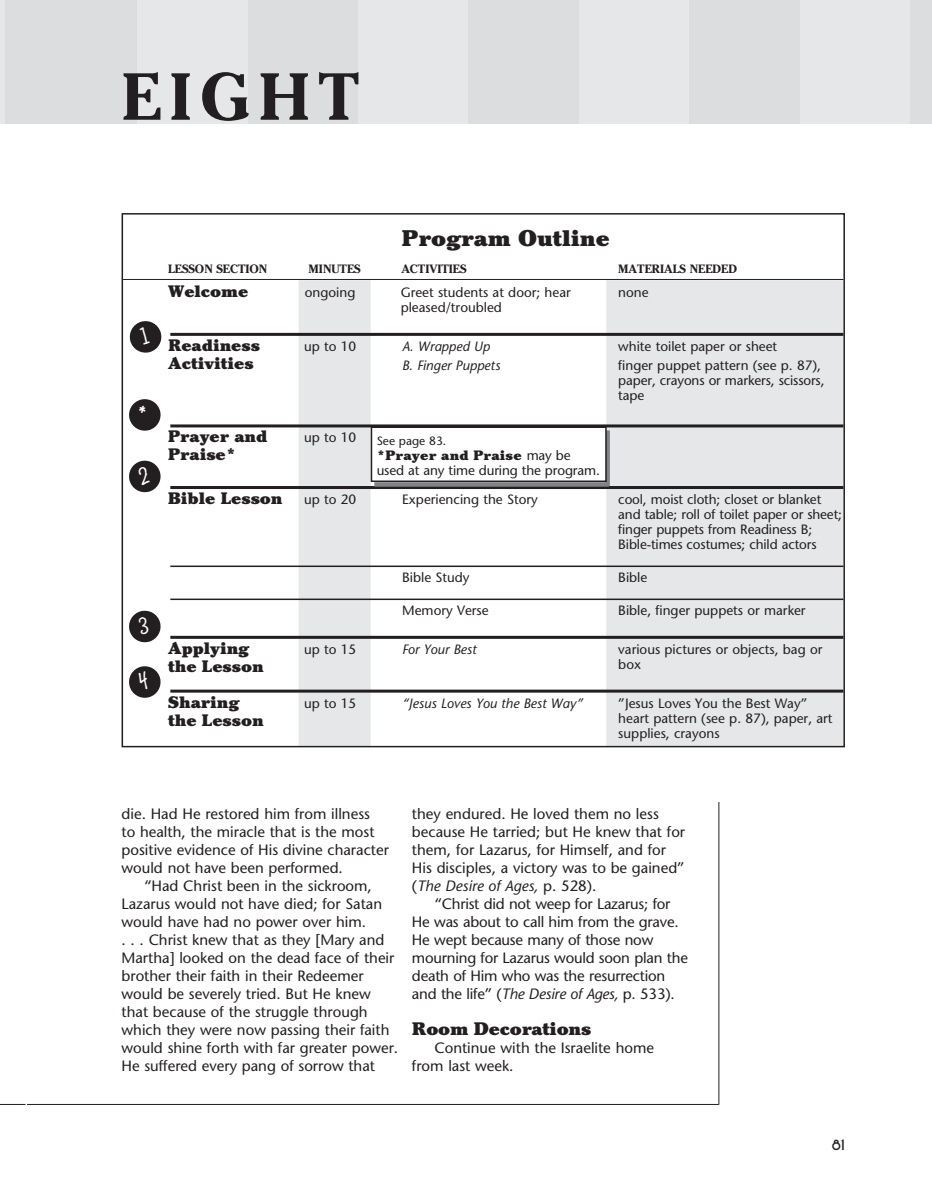
<style>
.page{position:relative;width:932px;height:1202px;background:#fff}
.page>*{position:absolute;margin:0;border:0;box-sizing:border-box;transform-origin:0 0}
.t1{font:700 66px "Cheltenham";letter-spacing:.125em;color:#231f20}
.Readiness{font:900 22.5px "Cheltenham";color:#231f20}
.Activities_Subhead{font:900 18px "Cheltenham";letter-spacing:-.01em;color:#231f20}
.Program_Tabs{font:900 16.5px "Cheltenham";color:#231f20}
.t2{font:15px/18px "Stone Sans";color:#231f20}
.t3{font:700 15px "New Garden";color:#231f20}
.Program_Tabs-2{font:13.5px/15px "Stone Sans";color:#231f20}
.Program_Tabs-3{font:italic 13.5px "Stone Sans";color:#231f20}
.Readiness-2{font:700 12px "Cheltenham";color:#231f20}
.t4{font:12px "Stone Sans";color:#231f20}
.s1{font-family:"Cheltenham";font-weight:900}
.s2{font-style:italic}
</style>
<div class="page">
<div style="left:606px;top:280px;width:237px;height:466px;background:#e6e7e9"></div>
<div style="left:298px;top:280px;width:72px;height:466px;background:#e6e7e9"></div>
<hr style="left:123px;top:279px;width:720px;height:1px;background:#231f20">
<hr style="left:170px;top:333px;width:673px;height:3px;background:#231f20">
<hr style="left:170px;top:424px;width:673px;height:3px;background:#231f20">
<hr style="left:170px;top:486px;width:673px;height:3px;background:#231f20">
<hr style="left:170px;top:565px;width:673px;height:2px;background:#231f20">
<hr style="left:170px;top:598px;width:673px;height:2px;background:#231f20">
<hr style="left:170px;top:636px;width:673px;height:3px;background:#231f20">
<hr style="left:170px;top:689px;width:673px;height:3px;background:#231f20">
<hr style="left:27px;top:1104px;width:691px;height:1px;background:#231f20">
<hr style="left:718px;top:802px;width:1px;height:302px;background:#231f20">
<div style="left:0;top:0;width:5px;height:123px;background:#e6e7e9"></div>
<div style="left:5px;top:0;width:22px;height:123px;background:#dcdddf"></div>
<div style="left:27px;top:0;width:110px;height:123px;background:#dcdddf"></div>
<div style="left:137px;top:0;width:111px;height:123px;background:#e6e7e9"></div>
<div style="left:248px;top:0;width:110px;height:123px;background:#dcdddf"></div>
<div style="left:358px;top:0;width:110px;height:123px;background:#e6e7e9"></div>
<div style="left:468px;top:0;width:111px;height:123px;background:#dcdddf"></div>
<div style="left:579px;top:0;width:110px;height:123px;background:#e6e7e9"></div>
<div style="left:689px;top:0;width:111px;height:123px;background:#dcdddf"></div>
<div style="left:800px;top:0;width:110px;height:123px;background:#e6e7e9"></div>
<div style="left:910px;top:0;width:22px;height:123px;background:#dcdddf"></div>
<svg style="left:0;top:1104px;width:26px;height:1px"></svg>
<svg style="left:374px;top:482px;width:231px;height:4px"></svg>
<svg style="left:605px;top:430px;width:5px;height:56px"></svg>
<div style="left:371px;top:426px;width:235px;height:56px;border:2px solid #231f20"></div>
<svg style="left:129px;top:321px;width:33px;height:32px"></svg>
<svg style="left:129px;top:399px;width:32px;height:32px"></svg>
<svg style="left:129px;top:460px;width:32px;height:33px"></svg>
<svg style="left:129px;top:610px;width:32px;height:33px"></svg>
<svg style="left:129px;top:666px;width:32px;height:32px"></svg>
<p class="t1" style="left:122px;top:57px;width:239px">EIGHT</p>
<p class="Readiness" style="left:402px;top:225px;width:209px">Program Outline</p>
<p class="Readiness-2" style="left:168px;top:262px;width:101px">LESSON SECTION</p>
<p class="Readiness-2" style="left:308px;top:262px;width:54px">MINUTES</p>
<p class="Readiness-2" style="left:401px;top:262px;width:67px">ACTIVITIES</p>
<p class="Readiness-2" style="left:618px;top:262px;width:120px">MATERIALS NEEDED</p>
<p class="Program_Tabs" style="left:168px;top:281px;width:82px">Welcome</p>
<p class="Program_Tabs-2" style="left:305px;top:285px;width:52px">ongoing</p>
<p class="Program_Tabs-2" style="left:400px;top:285px;width:172px">Greet students at door; hear</p>
<p class="Program_Tabs-2" style="left:618px;top:285px;width:32px">none</p>
<p class="Program_Tabs-2" style="left:400px;top:300px;width:103px">pleased/troubled</p>
<p class="Program_Tabs" style="left:168px;top:335px;width:93px">Readiness</p>
<p class="Program_Tabs-2" style="left:304px;top:339px;width:54px">up to 10</p>
<p class="Program_Tabs-3" style="left:402px;top:338px;width:89px">A. Wrapped Up</p>
<p class="Program_Tabs-2" style="left:618px;top:339px;width:160px">white toilet paper or sheet</p>
<p class="Program_Tabs" style="left:168px;top:353px;width:87px">Activities</p>
<p class="Program_Tabs-3" style="left:402px;top:358px;width:100px">B. Finger Puppets</p>
<p class="Program_Tabs-2" style="left:618px;top:358px;width:208px">finger puppet pattern (see p. 87), paper, crayons or markers, scissors, tape</p>
<p class="Program_Tabs" style="left:168px;top:427px;width:101px">Prayer and</p>
<p class="Program_Tabs-2" style="left:304px;top:430px;width:54px">up to 10</p>
<p class="Program_Tabs" style="left:168px;top:445px;width:70px">Praise*</p>
<p class="Program_Tabs" style="left:168px;top:488px;width:116px">Bible Lesson</p>
<p class="Program_Tabs-2" style="left:304px;top:492px;width:54px">up to 20</p>
<p class="Program_Tabs-2" style="left:402px;top:492px;width:137px">Experiencing the Story</p>
<p class="Program_Tabs-2" style="left:618px;top:492px;width:225px">cool, moist cloth; closet or blanket and table; roll of toilet paper or sheet; finger puppets from Readiness B; Bible-times costumes; child actors</p>
<p class="Program_Tabs-2" style="left:402px;top:570px;width:69px">Bible Study</p>
<p class="Program_Tabs-2" style="left:618px;top:570px;width:31px">Bible</p>
<p class="Program_Tabs-2" style="left:402px;top:603px;width:88px">Memory Verse</p>
<p class="Program_Tabs-2" style="left:618px;top:603px;width:189px">Bible, finger puppets or marker</p>
<p class="Program_Tabs" style="left:168px;top:638px;width:83px">Applying</p>
<p class="Program_Tabs-2" style="left:304px;top:641px;width:54px">up to 15</p>
<p class="Program_Tabs-3" style="left:402px;top:641px;width:76px">For Your Best</p>
<p class="Program_Tabs-2" style="left:618px;top:641px;width:206px">various pictures or objects, bag or</p>
<p class="Program_Tabs" style="left:168px;top:656px;width:97px">the Lesson</p>
<p class="Program_Tabs-2" style="left:618px;top:656px;width:24px">box</p>
<p class="Program_Tabs" style="left:168px;top:692px;width:73px">Sharing</p>
<p class="Program_Tabs-2" style="left:304px;top:695px;width:54px">up to 15</p>
<p class="Program_Tabs-3" style="left:402px;top:695px;width:182px">“Jesus Loves You the Best Way”</p>
<p class="Program_Tabs-2" style="left:618px;top:695px;width:191px">”Jesus Loves You the Best Way”</p>
<p class="Program_Tabs" style="left:168px;top:710px;width:97px">the Lesson</p>
<p class="Program_Tabs-2" style="left:618px;top:710px;width:216px">heart pattern (see p. 87), paper, art supplies, crayons</p>
<p class="t4" style="left:377px;top:433px;width:71px">See page 83.</p>
<p class="Program_Tabs-2" style="left:377px;top:448px;width:225px"><span class="s1">*Prayer and Praise</span> may be used at any time during the program.</p>
<p class="t2" style="left:122px;top:805px;width:269px">die. Had He restored him from illness<br>to health, the miracle that is the most positive evidence of His divine character would not have been performed.</p>
<p class="t2" style="left:122px;top:877px;width:278px;text-indent:22px">“Had Christ been in the sickroom, Lazarus would not have died; for Satan would have had no power over him.<br>. . . Christ knew that as they [Mary and Martha] looked on the dead face of their brother their faith in their Redeemer would be severely tried. But He knew that because of the struggle through which they were now passing their faith would shine forth with far greater power.<br>He suffered every pang of sorrow that</p>
<p class="t2" style="left:412px;top:805px;width:275px">they endured. He loved them no less because He tarried; but He knew that for them, for Lazarus, for Himself, and for His disciples, a victory was to be gained” (<span class="s2">The Desire of Ages,</span> p. 528).</p>
<p class="t2" style="left:412px;top:895px;width:277px;text-indent:22px">“Christ did not weep for Lazarus; for He was about to call him from the grave.<br>He wept because many of those now mourning for Lazarus would soon plan the death of Him who was the resurrection and the life” (<span class="s2">The Desire of Ages,</span> p. 533).</p>
<p class="Activities_Subhead" style="left:412px;top:1018px;width:181px">Room Decorations</p>
<p class="t2" style="left:412px;top:1039px;width:243px;text-indent:22px">Continue with the Israelite home from last week.</p>
<p class="t3" style="left:831px;top:1136px;width:15px">81</p>
</div>
